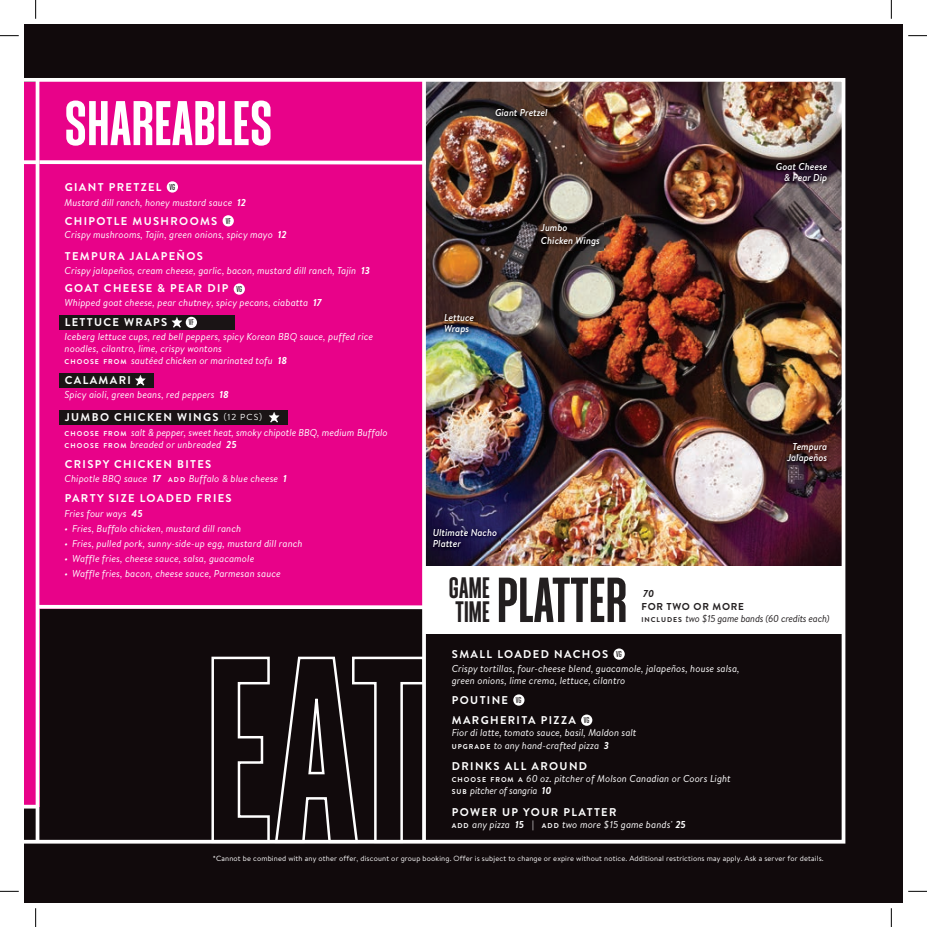
<style>
.page{position:relative;width:927px;height:927px;background:#fff}
.page>*{position:absolute;margin:0;border:0;box-sizing:border-box;transform-origin:0 0}
.t1{font:700 55.5px "Athletic Pro";letter-spacing:.01em;color:#231f20;scale:.95 1}
.t2{font:700 55px "Athletic Pro";letter-spacing:.01em;color:#fff}
.t3{font:700 25.88px/23.9px "Athletic Pro";letter-spacing:.01em;color:#231f20;scale:.95 1}
.t4{font:700 11.25px/20.1px "Brandon Text";letter-spacing:.12em;color:#fff}
.t5{font:italic 10px/12px "Brandon Text";letter-spacing:.005em;color:#fff}
.t6{font:italic 500 10px/11.2px "Brandon Text";color:#fff}
.t7{font:italic 10px/11.8px "Brandon Text";letter-spacing:-.02em;color:#231f20}
.t8{font:italic 700 10px "Brandon Text";color:#231f20}
.t9{font:7.5px "Brandon Text";letter-spacing:.02em;color:#fff}
.t10{font:7.5px "Athletic Pro";color:#231f20}
.s1{font-family:"Athletic Pro";font-weight:400;font-size:7.5px;color:#231f20}
.s2{font-weight:700}
.s3{font-weight:700;font-style:normal;font-size:7px}
.s4{font-weight:400;font-size:8.75px}
.s5{font-weight:700;font-style:normal}
</style>
<div class="page">
<div style="left:24px;top:24px;width:878px;height:878px;background:#110a0c"></div>
<img style="left:24px;top:78px;width:821px;height:765px">
<svg style="left:210px;top:655px;width:216px;height:189px"></svg>
<svg style="left:24px;top:158px;width:405px;height:8px;background:#f17ac0"></svg>
<div style="left:59px;top:315px;width:175px;height:15px;background:#1a1415"></div>
<div style="left:59px;top:373px;width:95px;height:14px;background:#1a1415"></div>
<div style="left:60px;top:410px;width:228px;height:14px;background:#1a1415"></div>
<div style="left:167px;top:181px;width:11px;height:11px;background:#fff;border-radius:50%"></div>
<div style="left:222px;top:215px;width:12px;height:11px;background:#fff;border-radius:50%"></div>
<div style="left:233px;top:283px;width:12px;height:11px;background:#fff;border-radius:50%"></div>
<svg style="left:172px;top:317px;width:10px;height:11px"></svg>
<div style="left:186px;top:317px;width:11px;height:11px;background:#fff;border-radius:50%"></div>
<svg style="left:135px;top:375px;width:11px;height:10px"></svg>
<svg style="left:269px;top:412px;width:10px;height:10px"></svg>
<div style="left:613px;top:648px;width:11px;height:11px;background:#fff;border-radius:50%"></div>
<div style="left:513px;top:694px;width:11px;height:11px;background:#fff;border-radius:50%"></div>
<div style="left:581px;top:714px;width:11px;height:11px;background:#fff;border-radius:50%"></div>
<svg style="left:0;top:35px;width:19px;height:1px"></svg>
<svg style="left:908px;top:35px;width:18px;height:1px"></svg>
<svg style="left:0;top:890px;width:19px;height:1px"></svg>
<svg style="left:908px;top:890px;width:18px;height:1px"></svg>
<svg style="left:35px;top:0;width:1px;height:19px"></svg>
<svg style="left:35px;top:908px;width:1px;height:18px"></svg>
<svg style="left:890px;top:0;width:1px;height:19px"></svg>
<svg style="left:890px;top:908px;width:1px;height:18px"></svg>
<h2 class="t2" style="left:65px;top:92px;width:209px">SHAREABLES</h2>
<p class="t4" style="left:65px;top:176px;width:112px">GIANT PRETZEL <span class="s1">VG</span></p>
<p class="t5" style="left:65px;top:196px;width:183px">Mustard dill ranch, honey mustard sauce <span class="s2">12</span></p>
<p class="t4" style="left:65px;top:210px;width:167px">CHIPOTLE MUSHROOMS <span class="s1">VF</span></p>
<p class="t5" style="left:65px;top:228px;width:223px">Crispy mushrooms, Tajín, green onions, spicy mayo <span class="s2">12</span></p>
<p class="t4" style="left:65px;top:245px;width:140px">TEMPURA JALAPEÑOS</p>
<p class="t5" style="left:65px;top:264px;width:307px">Crispy jalapeños, cream cheese, garlic, bacon, mustard dill ranch, Tajín <span class="s2">13</span></p>
<p class="t4" style="left:65px;top:278px;width:179px">GOAT CHEESE &amp; PEAR DIP <span class="s1">VG</span></p>
<p class="t5" style="left:65px;top:296px;width:258px">Whipped goat cheese, pear chutney, spicy pecans, ciabatta <span class="s2">17</span></p>
<p class="t4" style="left:65px;top:312px;width:104px">LETTUCE WRAPS</p>
<p class="t10" style="left:189px;top:318px;width:7px">VF</p>
<p class="t5" style="left:65px;top:330px;width:310px">Iceberg lettuce cups, red bell peppers, spicy Korean BBQ sauce, puffed rice noodles, cilantro, lime, crispy wontons<br><span class="s3">C H O O S E F R O M</span> sautéed chicken or marinated tofu <span class="s2">18</span></p>
<p class="t4" style="left:65px;top:370px;width:68px">CALAMARI</p>
<p class="t5" style="left:65px;top:388px;width:166px">Spicy aioli, green beans, red peppers <span class="s2">18</span></p>
<p class="t4" style="left:65px;top:407px;width:199px">JUMBO CHICKEN WINGS <span class="s4">(12 PCS)</span></p>
<p class="t5" style="left:65px;top:426px;width:324px"><span class="s3">C H O O S E F R O M</span> salt &amp; pepper, sweet heat, smoky chipotle BBQ, medium Buffalo<br><span class="s3">C H O O S E F R O M</span> breaded or unbreaded <span class="s2">25</span></p>
<p class="t4" style="left:65px;top:453px;width:148px">CRISPY CHICKEN BITES</p>
<p class="t5" style="left:65px;top:471px;width:223px">Chipotle BBQ sauce <span class="s2">17</span> <span class="s3">A D D</span> Buffalo &amp; blue cheese <span class="s2">1</span></p>
<p class="t4" style="left:65px;top:487px;width:168px">PARTY SIZE LOADED FRIES</p>
<p class="t5" style="left:65px;top:507px;width:80px">Fries four ways <span class="s2">45</span></p>
<p class="t5" style="left:65px;top:522px;width:178px">• Fries, Buffalo chicken, mustard dill ranch</p>
<p class="t5" style="left:65px;top:537px;width:239px">• Fries, pulled pork, sunny-side-up egg, mustard dill ranch</p>
<p class="t5" style="left:65px;top:552px;width:191px">• Waffle fries, cheese sauce, salsa, guacamole</p>
<p class="t5" style="left:65px;top:567px;width:217px">• Waffle fries, bacon, cheese sauce, Parmesan sauce</p>
<p class="t6" style="left:495px;top:106px;width:54px">Giant Pretzel</p>
<p class="t6" style="left:444px;top:311px;width:32px">Lettuce<br>Wraps</p>
<p class="t6" style="left:541px;top:221px;width:60px;line-height:13px">Jumbo<br>Chicken Wings</p>
<p class="t6" style="left:775px;top:161px;width:53px;text-align:right">Goat Cheese &amp; Pear Dip</p>
<p class="t6" style="left:787px;top:441px;width:42px;text-align:center">Tempura<br>Jalapeños</p>
<p class="t6" style="left:433px;top:526px;width:66px">Ultimate Nacho<br>Platter</p>
<h3 class="t3" style="left:449px;top:576px;width:44px">GAME<br>TIME</h3>
<h1 class="t1" style="left:497px;top:568px;width:138px">PLATTER</h1>
<p class="t8" style="left:643px;top:586px;width:12px">70</p>
<p class="t7" style="left:641px;top:600px;width:190px"><span class="s5">FOR TWO OR MORE<br></span><span class="s3">I N C L U D E S</span> two $15 game bands (60 credits each)</p>
<p class="t4" style="left:452px;top:643px;width:171px">SMALL LOADED NACHOS <span class="s1">VG</span></p>
<p class="t5" style="left:451px;top:661px;width:289px">Crispy tortillas, four-cheese blend, guacamole, jalapeños, house salsa, green onions, lime crema, lettuce, cilantro</p>
<p class="t4" style="left:452px;top:689px;width:139px">POUTINE <span class="s1">VG<br></span>MARGHERITA PIZZA <span class="s1">VG</span></p>
<p class="t5" style="left:451px;top:726px;width:186px">Fior di latte, tomato sauce, basil, Maldon salt<br><span class="s3">U P G R A D E</span> to any hand-crafted pizza <span class="s2">3</span></p>
<p class="t4" style="left:452px;top:755px;width:137px">DRINKS ALL AROUND</p>
<p class="t5" style="left:451px;top:772px;width:280px"><span class="s3">C H O O S E F R O M A</span> 60 oz. pitcher of Molson Canadian or Coors Light<br><span class="s3">S U B</span> pitcher of sangria <span class="s2">10</span></p>
<p class="t4" style="left:452px;top:801px;width:166px">POWER UP YOUR PLATTER</p>
<p class="t5" style="left:451px;top:818px;width:235px"><span class="s3">A D D</span> any pizza <span class="s2">15</span> <span class="s5">|</span> <span class="s3">A D D</span> two more $15 game bands<sup>*</sup> <span class="s2">25</span></p>
<p class="t9" style="left:213px;top:852px;width:612px">*Cannot be combined with any other offer, discount or group booking. Offer is subject to change or expire without notice. Additional restrictions may apply. Ask a server for details.</p>
</div>
